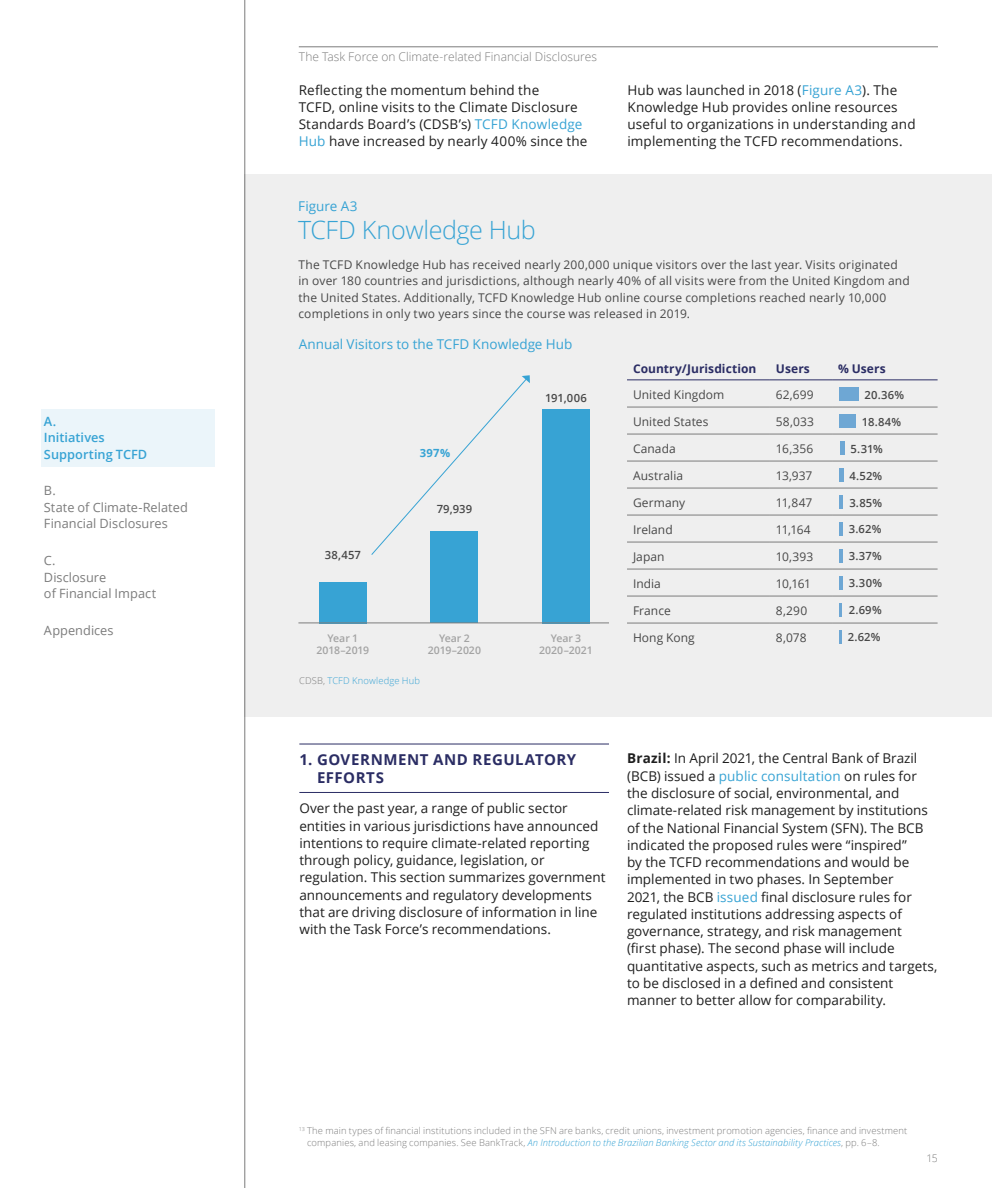
<style>
.page{position:relative;width:992px;height:1188px;background:#fff}
.page>*{position:absolute;margin:0;border:0;box-sizing:border-box;transform-origin:0 0}
.t1{font:300 25.2px "Open Sans";letter-spacing:-.015em;color:#37a3d4}
.t2{font:700 15px/18px "Open Sans";letter-spacing:.035em;color:#2b2d64}
.t3{font:13.5px/17.2px "Open Sans";color:#1f1f1f}
.t4{font:13.5px "Open Sans";color:#37a3d4}
.t5{font:12.75px/16.5px "Open Sans";color:#7c7c7c}
.t6{font:600 12.75px/16.5px "Open Sans";color:#37a3d4}
.t7{font:12px/16.5px "Open Sans";letter-spacing:.015em;color:#484848}
.t8{font:300 12px "Open Sans";letter-spacing:.005em;color:#7c7c7c}
.t9{font:700 12px "Open Sans";letter-spacing:.005em;color:#2b2d64}
.t10{font:600 11.25px "Open Sans";letter-spacing:.015em;color:#484848}
.t11{font:700 11.25px "Open Sans";color:#37a3d4}
.t12{font:600 10.5px/12px "Open Sans";color:#a3a3a3;text-align:center}
.t13{font:300 10.5px "Open Sans";color:#7c7c7c}
.t14{font:300 9.3px/12px "Open Sans";letter-spacing:.015em;color:#7c7c7c}
.t15{font:300 9.3px "Open Sans";letter-spacing:.015em;color:#37a3d4}
.s1{color:#37a3d4}
.s2{color:#7c7c7c}
.s3{font-weight:700}
.s4{font-style:italic;color:#37a3d4}
</style>
<div class="page">
<hr style="left:299px;top:46px;width:638px;height:1px;background:#7c7c7c">
<div style="left:41px;top:409px;width:174px;height:58px;background:#ebf5fa"></div>
<hr style="left:244px;top:0;width:1px;height:1188px;background:#7c7c7c">
<div style="left:244px;top:174px;width:747px;height:542px;background:#efefef"></div>
<div style="left:319px;top:582px;width:47px;height:41px;background:#37a3d4"></div>
<div style="left:431px;top:531px;width:47px;height:92px;background:#37a3d4"></div>
<div style="left:542px;top:409px;width:47px;height:214px;background:#37a3d4"></div>
<hr style="left:627px;top:407px;width:142px;height:1px;background:#7c7c7c">
<hr style="left:770px;top:407px;width:62px;height:1px;background:#7c7c7c">
<hr style="left:832px;top:407px;width:105px;height:1px;background:#7c7c7c">
<hr style="left:627px;top:434px;width:142px;height:1px;background:#7c7c7c">
<hr style="left:770px;top:434px;width:62px;height:1px;background:#7c7c7c">
<hr style="left:832px;top:434px;width:105px;height:1px;background:#7c7c7c">
<hr style="left:627px;top:461px;width:142px;height:1px;background:#7c7c7c">
<hr style="left:770px;top:461px;width:62px;height:1px;background:#7c7c7c">
<hr style="left:832px;top:461px;width:105px;height:1px;background:#7c7c7c">
<hr style="left:627px;top:488px;width:142px;height:1px;background:#7c7c7c">
<hr style="left:770px;top:488px;width:62px;height:1px;background:#7c7c7c">
<hr style="left:832px;top:488px;width:105px;height:1px;background:#7c7c7c">
<hr style="left:627px;top:515px;width:142px;height:1px;background:#7c7c7c">
<hr style="left:770px;top:515px;width:62px;height:1px;background:#7c7c7c">
<hr style="left:832px;top:515px;width:105px;height:1px;background:#7c7c7c">
<hr style="left:627px;top:542px;width:142px;height:1px;background:#7c7c7c">
<hr style="left:770px;top:542px;width:62px;height:1px;background:#7c7c7c">
<hr style="left:832px;top:542px;width:105px;height:1px;background:#7c7c7c">
<hr style="left:627px;top:569px;width:142px;height:1px;background:#7c7c7c">
<hr style="left:770px;top:569px;width:62px;height:1px;background:#7c7c7c">
<hr style="left:832px;top:569px;width:105px;height:1px;background:#7c7c7c">
<hr style="left:770px;top:596px;width:62px;height:1px;background:#7c7c7c">
<hr style="left:627px;top:596px;width:142px;height:1px;background:#7c7c7c">
<hr style="left:832px;top:596px;width:105px;height:1px;background:#7c7c7c">
<hr style="left:627px;top:623px;width:142px;height:1px;background:#7c7c7c">
<hr style="left:770px;top:623px;width:62px;height:1px;background:#7c7c7c">
<hr style="left:832px;top:623px;width:105px;height:1px;background:#7c7c7c">
<hr style="left:627px;top:379px;width:142px;height:1px;background:#2b2d64">
<hr style="left:770px;top:379px;width:62px;height:1px;background:#2b2d64">
<hr style="left:832px;top:379px;width:105px;height:1px;background:#2b2d64">
<svg style="left:371px;top:375px;width:159px;height:181px"></svg>
<hr style="left:298px;top:623px;width:311px;height:1px;background:#7c7c7c">
<div style="left:839px;top:388px;width:19px;height:13px;background:#6ea7d4"></div>
<div style="left:839px;top:442px;width:5px;height:13px;background:#6ea7d4"></div>
<div style="left:839px;top:415px;width:16px;height:13px;background:#6ea7d4"></div>
<hr style="left:839px;top:469px;width:4px;height:13px;background:#6ea7d4">
<hr style="left:839px;top:496px;width:4px;height:13px;background:#6ea7d4">
<svg style="left:839px;top:523px;width:3px;height:13px"></svg>
<svg style="left:839px;top:550px;width:3px;height:13px"></svg>
<svg style="left:839px;top:577px;width:3px;height:13px"></svg>
<svg style="left:839px;top:604px;width:3px;height:13px"></svg>
<svg style="left:839px;top:630px;width:2px;height:14px"></svg>
<hr style="left:299px;top:744px;width:310px;height:1px;background:#2b2d64">
<hr style="left:299px;top:792px;width:310px;height:1px;background:#2b2d64">
<p class="t6" style="left:44px;top:412px;width:105px">A.<br>Initiatives<br>Supporting TCFD</p>
<p class="t5" style="left:44px;top:482px;width:145px">B.<br>State of Climate-Related<br>Financial Disclosures</p>
<p class="t5" style="left:44px;top:552px;width:114px">C.<br>Disclosure<br>of Financial Impact</p>
<p class="t5" style="left:44px;top:622px;width:71px">Appendices</p>
<p class="t8" style="left:299px;top:48px;width:300px">The Task Force on Climate-related Financial Disclosures</p>
<p class="t3" style="left:299px;top:81px;width:290px">Reflecting the momentum behind the<br>TCFD, online visits to the Climate Disclosure Standards Board’s (CDSB’s) <span class="s1">TCFD Knowledge Hub</span> have increased by nearly 400% since the</p>
<p class="t3" style="left:627px;top:81px;width:290px">Hub was launched in 2018 (<span class="s1">Figure A3</span>). The Knowledge Hub provides online resources useful to organizations in understanding and implementing the TCFD recommendations.</p>
<p class="t4" style="left:298px;top:197px;width:61px">Figure A3</p>
<h1 class="t1" style="left:298px;top:213px;width:239px">TCFD Knowledge Hub</h1>
<p class="t7" style="left:298px;top:256px;width:613px">The TCFD Knowledge Hub has received nearly 200,000 unique visitors over the last year. Visits originated in over 180 countries and jurisdictions, although nearly 40% of all visits were from the United Kingdom and the United States. Additionally, TCFD Knowledge Hub online course completions reached nearly 10,000 completions in only two years since the course was released in 2019.</p>
<p class="t4" style="left:299px;top:335px;width:275px">Annual Visitors to the TCFD Knowledge Hub</p>
<p class="t10" style="left:325px;top:547px;width:38px">38,457</p>
<p class="t11" style="left:420px;top:445px;width:32px">397%</p>
<p class="t10" style="left:436px;top:501px;width:37px">79,939</p>
<p class="t10" style="left:545px;top:391px;width:43px">191,006</p>
<p class="t12" style="left:316px;top:632px;width:54px">Year 1<br>2018–2019</p>
<p class="t12" style="left:428px;top:632px;width:55px">Year 2<br>2019–2020</p>
<p class="t12" style="left:539px;top:632px;width:55px">Year 3<br>2020–2021</p>
<p class="t15" style="left:299px;top:674px;width:122px"><span class="s2">CDSB,</span> TCFD Knowledge Hub</p>
<p class="t9" style="left:633px;top:360px;width:125px">Country/Jurisdiction</p>
<p class="t9" style="left:775px;top:360px;width:36px">Users</p>
<p class="t9" style="left:838px;top:360px;width:49px">% Users</p>
<p class="t7" style="left:633px;top:386px;width:93px">United Kingdom</p>
<p class="t7" style="left:775px;top:386px;width:39px">62,699</p>
<p class="t7" style="left:633px;top:413px;width:77px">United States</p>
<p class="t7" style="left:775px;top:413px;width:40px">58,033</p>
<p class="t7" style="left:633px;top:440px;width:44px">Canada</p>
<p class="t7" style="left:775px;top:440px;width:39px">16,356</p>
<p class="t7" style="left:633px;top:467px;width:52px">Australia</p>
<p class="t7" style="left:775px;top:467px;width:38px">13,937</p>
<p class="t7" style="left:633px;top:494px;width:54px">Germany</p>
<p class="t7" style="left:775px;top:494px;width:38px">11,847</p>
<p class="t7" style="left:633px;top:521px;width:41px">Ireland</p>
<p class="t7" style="left:775px;top:521px;width:36px">11,164</p>
<p class="t7" style="left:633px;top:548px;width:33px">Japan</p>
<p class="t7" style="left:775px;top:548px;width:39px">10,393</p>
<p class="t7" style="left:633px;top:575px;width:29px">India</p>
<p class="t7" style="left:775px;top:575px;width:36px">10,161</p>
<p class="t7" style="left:633px;top:602px;width:39px">France</p>
<p class="t7" style="left:775px;top:602px;width:33px">8,290</p>
<p class="t7" style="left:633px;top:629px;width:63px">Hong Kong</p>
<p class="t7" style="left:775px;top:629px;width:32px">8,078</p>
<p class="t10" style="left:864px;top:387px;width:41px">20.36%</p>
<p class="t10" style="left:861px;top:414px;width:41px">18.84%</p>
<p class="t10" style="left:850px;top:441px;width:34px">5.31%</p>
<p class="t10" style="left:849px;top:468px;width:35px">4.52%</p>
<p class="t10" style="left:849px;top:495px;width:34px">3.85%</p>
<p class="t10" style="left:848px;top:522px;width:34px">3.62%</p>
<p class="t10" style="left:848px;top:549px;width:35px">3.37%</p>
<p class="t10" style="left:848px;top:576px;width:35px">3.30%</p>
<p class="t10" style="left:848px;top:603px;width:34px">2.69%</p>
<p class="t10" style="left:847px;top:630px;width:34px">2.62%</p>
<p class="t2" style="left:317px;top:750px;width:261px;text-indent:-18px">1. GOVERNMENT AND REGULATORY<br>EFFORTS</p>
<p class="t3" style="left:299px;top:800px;width:308px">Over the past year, a range of public sector entities in various jurisdictions have announced intentions to require climate-related reporting through policy, guidance, legislation, or regulation. This section summarizes government announcements and regulatory developments that are driving disclosure of information in line with the Task Force’s recommendations.</p>
<p class="t3" style="left:627px;top:750px;width:312px"><span class="s3">Brazil:</span> In April 2021, the Central Bank of Brazil (BCB) issued a <span class="s1">public consultation</span> on rules for the disclosure of social, environmental, and climate-related risk management by institutions of the National Financial System (SFN). The BCB indicated the proposed rules were “inspired”<br>by the TCFD recommendations and would be implemented in two phases. In September<br>2021, the BCB <span class="s1">issued</span> final disclosure rules for regulated institutions addressing aspects of governance, strategy, and risk management<br>(first phase). The second phase will include quantitative aspects, such as metrics and targets, to be disclosed in a defined and consistent manner to better allow for comparability.</p>
<p class="t14" style="left:307px;top:1124px;width:601px;text-indent:-8px"><sup>13</sup> The main types of financial institutions included in the SFN are banks, credit unions, investment promotion agencies, finance and investment companies, and leasing companies. See BankTrack, <span class="s4">An Introduction to the Brazilian Banking Sector and its Sustainability Practices</span>, pp. 6–8.</p>
<p class="t13" style="left:926px;top:1151px;width:13px">15</p>
</div>
